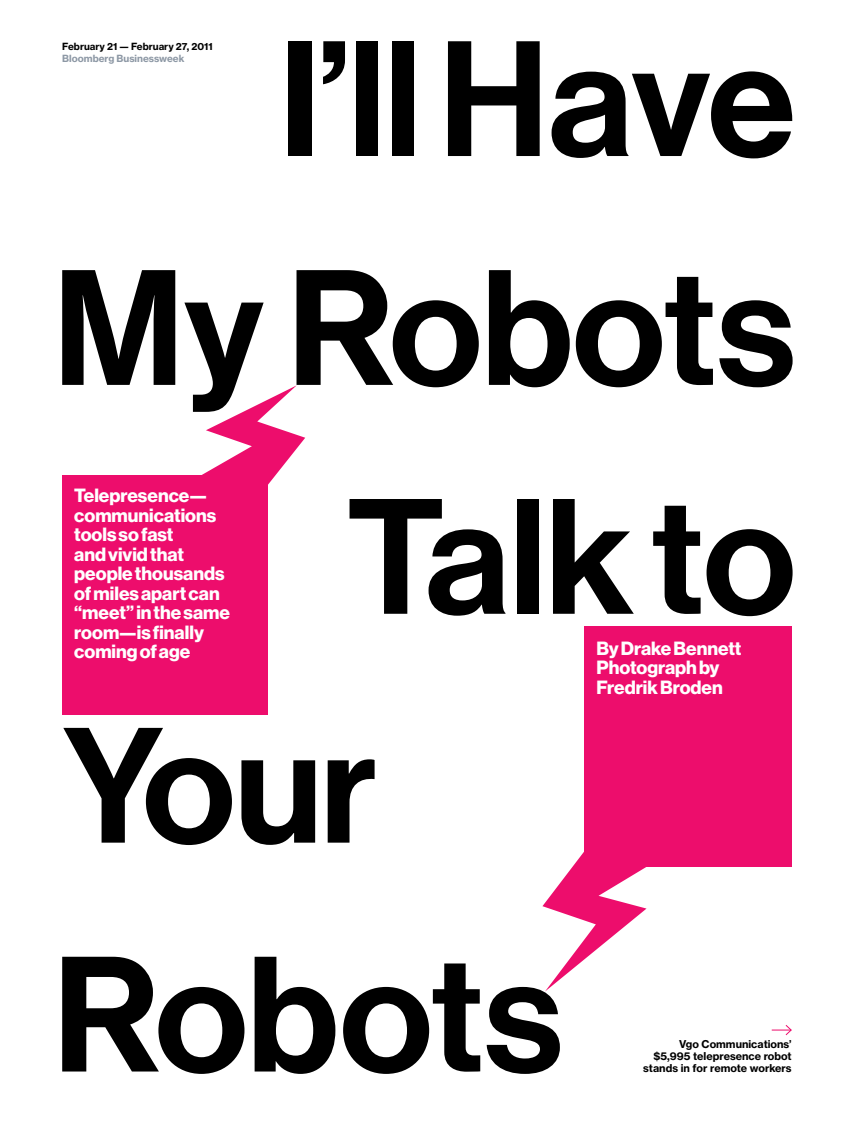
<style>
.page{position:relative;width:851px;height:1134px;background:#fff}
.page>*{position:absolute;margin:0;border:0;box-sizing:border-box;transform-origin:0 0}
.t1{font:500 160.5px "BW Haas Head 65";color:#000}
.t2{font:700 18.75px/19.5px "BW Haas Head 75";color:#fff}
.t3{font:700 10.65px/11.7px "BW Haas Text 75";color:#000;text-align:right}
.t4{font:700 9.75px "BW Haas Text 75";color:#000}
.t5{font:700 9.75px "BW Haas Text 75";color:#8d98a5}
</style>
<div class="page">
<div style="left:62px;top:475px;width:206px;height:240px;background:#ed0d6c"></div>
<div style="left:584px;top:627px;width:207px;height:240px;background:#ed0d6c"></div>
<svg style="left:202px;top:385px;width:103px;height:100px"></svg>
<svg style="left:542px;top:852px;width:105px;height:140px"></svg>
<svg style="left:771px;top:1025px;width:21px;height:11px"></svg>
<p class="t4" style="left:62px;top:40px;width:152px">February 21 — February 27, 2011</p>
<p class="t5" style="left:62px;top:52px;width:124px">Bloomberg Businessweek</p>
<h1 class="t1" style="left:280px;top:7px;width:517px">I’ll Have</h1>
<h1 class="t1" style="left:53px;top:236px;width:743px">My Robots</h1>
<p class="t2" style="left:74px;top:486px;width:157px">Telepresence— communications tools so fast<br>and vivid that people thousands of miles apart can “meet” in the same room—is finally coming of age</p>
<h1 class="t1" style="left:346px;top:465px;width:450px">Talk to</h1>
<p class="t2" style="left:596px;top:639px;width:147px">By Drake Bennett<br>Photograph by<br>Fredrik Broden</p>
<h1 class="t1" style="left:63px;top:693px;width:316px">Your</h1>
<h1 class="t1" style="left:53px;top:922px;width:510px">Robots</h1>
<p class="t3" style="left:643px;top:1039px;width:150px">Vgo Communications’ $5,995 telepresence robot stands in for remote workers</p>
</div>
